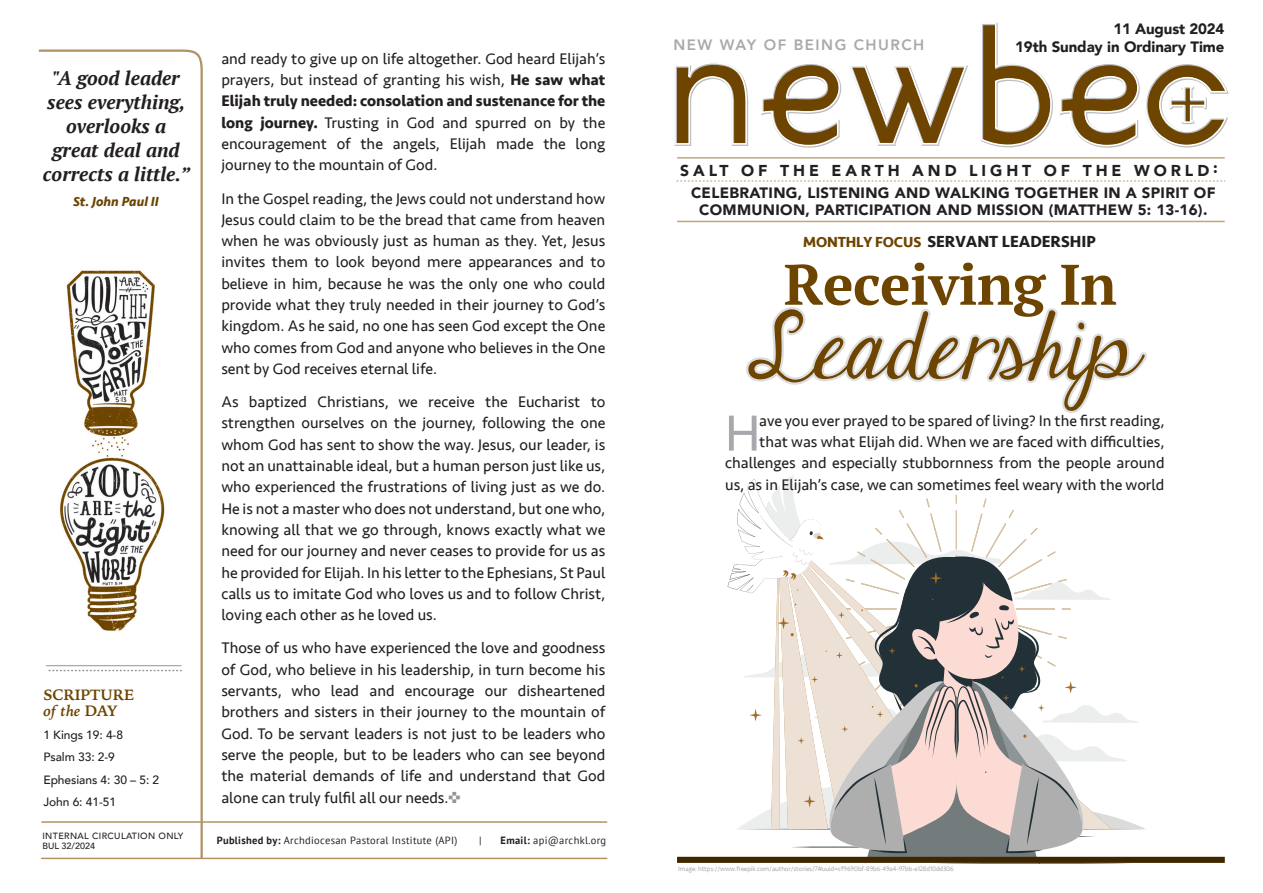
<style>
.page{position:relative;width:1263px;height:893px;background:#fff}
.page>*{position:absolute;margin:0;border:0;box-sizing:border-box;transform-origin:0 0}
.t1{font:77.1px "Janda Elegant Handwriting";letter-spacing:-.01em;color:#6d4400}
.t2{font:700 57px "PT Serif";letter-spacing:-.01em;color:#6d4400}
.t3{font:52.5px "Seravek";color:#a8a9ad}
.t4{font:italic 700 19.5px/24px "PT Serif";color:#231f20;text-align:center}
.t5{font:700 16.5px "Seravek";color:#231f20}
.t6{font:15.75px/21.3px "Seravek";color:#231f20;text-align:justify}
.t7{font:900 15.75px "Avenir";letter-spacing:.25em;color:#231f20}
.t8{font:900 15px/16.5px "Avenir";letter-spacing:.02em;color:#231f20;text-align:center}
.t9{font:900 15px "Avenir";letter-spacing:-.005em;color:#211e1e}
.t10{font:800 15px "Avenir";letter-spacing:.1em;color:#a8a9ad}
.t11{font:700 15px/16.5px "Iowan Old Style";color:#6d4400}
.t12{font:900 15px "Avenir";letter-spacing:-.01em;color:#231f20}
.t13{font:italic 700 13.5px "Seravek";color:#6d4400}
.t14{font:500 12px/22.5px "Avenir";letter-spacing:-.005em;color:#231f20}
.t15{font:10.5px "PT Sans";letter-spacing:.025em;color:#231f20}
.t16{font:500 9px/10.5px "Avenir";letter-spacing:.04em;color:#231f20}
.t17{font:300 6.75px "Seravek";letter-spacing:-.01em;color:#939598}
.s1{font-style:italic}
.s2{font-weight:700}
.s3{color:#939598}
.s4{font-size:15px;color:#6d4400}
</style>
<div class="page">
<hr style="left:677px;top:221px;width:548px;height:1px;background:#c2a57d">
<svg style="left:677px;top:180px;width:548px;height:2px"></svg>
<hr style="left:677px;top:157px;width:548px;height:2px;background:#c2a57d">
<div style="left:677px;top:857px;width:548px;height:6px;background:#3e2700"></div>
<hr style="left:42px;top:821px;width:565px;height:2px;background:#b29264">
<hr style="left:42px;top:858px;width:565px;height:1px;background:#b29264">
<svg style="left:38px;top:49px;width:166px;height:811px"></svg>
<svg style="left:674px;top:23px;width:554px;height:124px"></svg>
<svg style="left:46px;top:670px;width:135px;height:1px"></svg>
<hr style="left:46px;top:665px;width:135px;height:1px;background:#939598">
<img style="left:50px;top:264px;width:121px;height:375px">
<svg style="left:746px;top:307px;width:401px;height:106px"></svg>
<svg style="left:727px;top:475px;width:421px;height:389px"></svg>
<p class="t4" style="left:43px;top:66px;width:149px">"A good leader sees everything, overlooks a great deal and corrects a little.”</p>
<p class="t13" style="left:73px;top:191px;width:87px">St. John Paul II</p>
<p class="t11" style="left:43px;top:685px;width:92px">SCRIPTURE <span class="s1">of the</span> DAY</p>
<p class="t14" style="left:43px;top:722px;width:117px">1 Kings 19: 4-8<br>Psalm 33: 2-9<br>Ephesians 4: 30 – 5: 2<br>John 6: 41-51</p>
<p class="t16" style="left:42px;top:830px;width:142px">INTERNAL CIRCULATION ONLY<br>BUL 32/2024</p>
<p class="t6" style="left:221px;top:48px;width:385px">and ready to give up on life altogether. God heard Elijah’s prayers, but instead of granting his wish, <span class="s2">He saw what Elijah truly needed: consolation and sustenance for the long journey.</span> Trusting in God and spurred on by the encouragement of the angels, Elijah made the long journey to the mountain of God.</p>
<p class="t6" style="left:221px;top:188px;width:385px">In the Gospel reading, the Jews could not understand how Jesus could claim to be the bread that came from heaven when he was obviously just as human as they. Yet, Jesus invites them to look beyond mere appearances and to believe in him, because he was the only one who could provide what they truly needed in their journey to God’s kingdom. As he said, no one has seen God except the One who comes from God and anyone who believes in the One sent by God receives eternal life.</p>
<p class="t6" style="left:221px;top:391px;width:385px">As baptized Christians, we receive the Eucharist to strengthen ourselves on the journey, following the one whom God has sent to show the way. Jesus, our leader, is not an unattainable ideal, but a human person just like us, who experienced the frustrations of living just as we do.<br>He is not a master who does not understand, but one who, knowing all that we go through, knows exactly what we need for our journey and never ceases to provide for us as he provided for Elijah. In his letter to the Ephesians, St Paul calls us to imitate God who loves us and to follow Christ, loving each other as he loved us.</p>
<p class="t6" style="left:221px;top:637px;width:385px">Those of us who have experienced the love and goodness of God, who believe in his leadership, in turn become his servants, who lead and encourage our disheartened brothers and sisters in their journey to the mountain of God. To be servant leaders is not just to be leaders who serve the people, but to be leaders who can see beyond the material demands of life and understand that God alone can truly fulfil all our needs.<span class="s3">✜</span></p>
<p class="t15" style="left:217px;top:833px;width:242px"><span class="s2">Published by:</span> Archdiocesan Pastoral Institute (API)</p>
<p class="t15" style="left:479px;top:833px;width:4px">|</p>
<p class="t15" style="left:501px;top:833px;width:107px"><span class="s2">Email:</span> api@archkl.org</p>
<p class="t10" style="left:673px;top:34px;width:252px">NEW WAY OF BEING CHURCH</p>
<p class="t12" style="left:1113px;top:16px;width:113px">11 August 2024</p>
<p class="t9" style="left:1015px;top:34px;width:211px">19th Sunday in Ordinary Time</p>
<p class="t7" style="left:680px;top:157px;width:539px">SALT OF THE EARTH AND LIGHT OF THE WORLD:</p>
<p class="t8" style="left:691px;top:184px;width:526px">CELEBRATING, LISTENING AND WALKING TOGETHER IN A SPIRIT OF<br>COMMUNION, PARTICIPATION AND MISSION (MATTHEW 5: 13-16).</p>
<p class="t5" style="left:803px;top:228px;width:294px"><span class="s4">MONTHLY FOCUS</span> SERVANT LEADERSHIP</p>
<h2 class="t2" style="left:784px;top:247px;width:334px">Receiving In</h2>
<h1 class="t1" style="left:747px;top:291px;width:390px">Leadership</h1>
<p class="t6" style="left:725px;top:410px;width:441px;text-align:right">ave you ever prayed to be spared of living? In the first reading,<br>that was what Elijah did. When we are faced with difficulties, challenges and especially stubbornness from the people around us, as in Elijah’s case, we can sometimes feel weary with the world</p>
<h3 class="t3" style="left:725px;top:392px;width:37px">H</h3>
<p class="t17" style="left:678px;top:864px;width:277px">Image: https://www.freepik.com/author/stories/7#uuid=cf9690bf-89b6-49a4-97bb-e128d10dd306</p>
</div>
